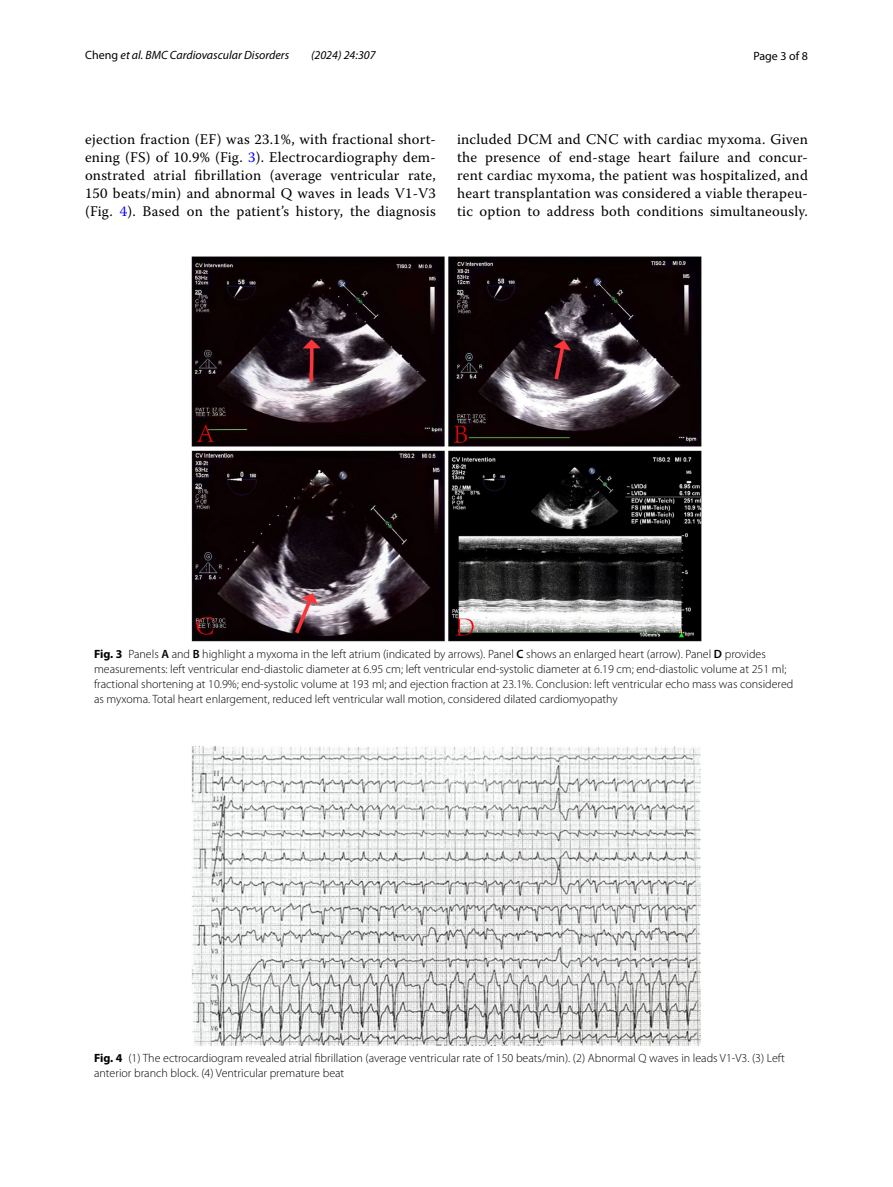
<style>
.page{position:relative;width:893px;height:1187px;background:#fff}
.page>*{position:absolute;margin:0;border:0;box-sizing:border-box;transform-origin:0 0}
.t1{font:14.7px/18px "Warnock Pro";letter-spacing:.015em;color:#000;text-align:justify}
.t2{font:300 12px/15px "Myriad Pro";color:#000}
.t3{font:italic 12px "Myriad Pro";color:#000}
.t4{font:12px "Myriad Pro";color:#000}
.s1{font-style:normal}
.s2{color:#00f}
.s3{font-weight:700}
.s4{font-weight:600}
</style>
<div class="page">
<img style="left:191px;top:257px;width:511px;height:385px">
<img style="left:191px;top:746px;width:510px;height:300px">
<p class="t3" style="left:85px;top:48px;width:206px"><span class="s1">Cheng</span> et al. BMC Cardiovascular Disorders</p>
<p class="t3" style="left:311px;top:48px;width:66px">(2024) 24:307</p>
<p class="t4" style="left:753px;top:48px;width:56px">Page 3 of 8</p>
<p class="t1" style="left:85px;top:130px;width:352px">ejection fraction (EF) was 23.1%, with fractional short&shy;ening (FS) of 10.9% (Fig. <span class="s2">3</span>). Electrocardiography dem&shy;onstrated atrial fibrillation (average ventricular rate, 150 beats/min) and abnormal Q waves in leads V1-V3 (Fig. <span class="s2">4</span>). Based on the patient’s history, the diagnosis</p>
<p class="t1" style="left:457px;top:130px;width:352px">included DCM and CNC with cardiac myxoma. Given the presence of end-stage heart failure and concur&shy;rent cardiac myxoma, the patient was hospitalized, and heart transplantation was considered a viable therapeu&shy;tic option to address both conditions simultaneously.</p>
<p class="t2" style="left:94px;top:646px;width:701px"><span class="s3">Fig. 3</span> Panels <span class="s4">A</span> and <span class="s4">B</span> highlight a myxoma in the left atrium (indicated by arrows). Panel <span class="s4">C</span> shows an enlarged heart (arrow). Panel <span class="s4">D</span> provides measurements: left ventricular end-diastolic diameter at 6.95 cm; left ventricular end-systolic diameter at 6.19 cm; end-diastolic volume at 251 ml; fractional shortening at 10.9%; end-systolic volume at 193 ml; and ejection fraction at 23.1%. Conclusion: left ventricular echo mass was considered as myxoma. Total heart enlargement, reduced left ventricular wall motion, considered dilated cardiomyopathy</p>
<p class="t2" style="left:94px;top:1050px;width:692px"><span class="s3">Fig. 4</span> (1) The ectrocardiogram revealed atrial fibrillation (average ventricular rate of 150 beats/min). (2) Abnormal Q waves in leads V1-V3. (3) Left anterior branch block. (4) Ventricular premature beat</p>
</div>
